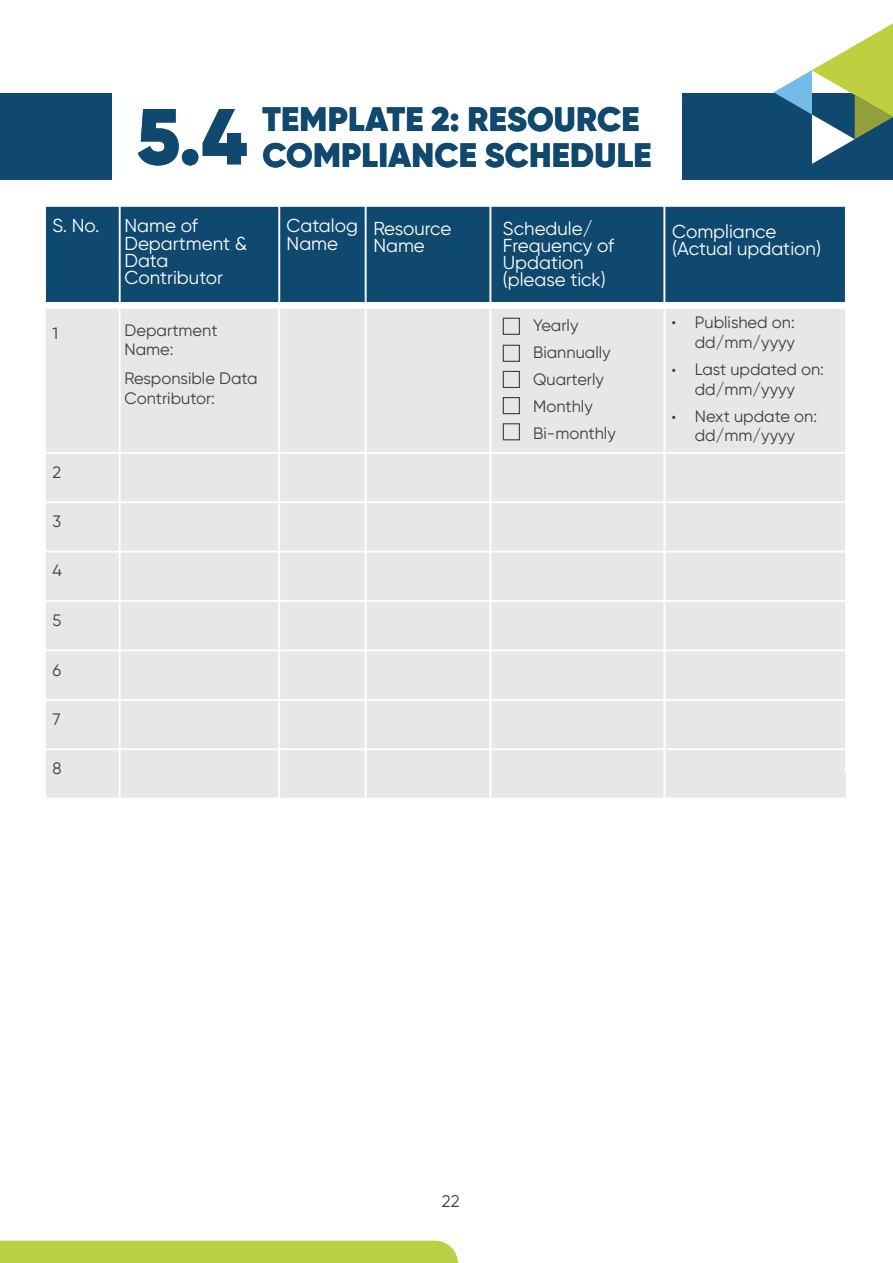
<style>
.page{position:relative;width:893px;height:1263px;background:#fff}
.page>*{position:absolute;margin:0;border:0;box-sizing:border-box;transform-origin:0 0}
.t1{font:900 79.05px "Gilroy";color:#10496f}
.t2{font:900 33.75px "Gilroy";letter-spacing:.01em;color:#10496f}
.t3{font:18.75px/17.2px "Gilroy";color:#fff}
.t4{font:16.8px "Gilroy";color:#3e3e3f}
.t5{font:16.5px/19.8px "Gilroy";color:#3e3e3f}
</style>
<div class="page">
<div style="left:45px;top:206px;width:67px;height:95px;background:#10496f"></div>
<div style="left:112px;top:206px;width:93px;height:95px;background:#10496f"></div>
<div style="left:205px;top:206px;width:139px;height:95px;background:#10496f"></div>
<div style="left:344px;top:206px;width:156px;height:95px;background:#10496f"></div>
<div style="left:500px;top:206px;width:189px;height:95px;background:#10496f"></div>
<div style="left:689px;top:206px;width:157px;height:95px;background:#10496f"></div>
<div style="left:45px;top:306px;width:67px;height:147px;background:#e8e7e6"></div>
<div style="left:112px;top:306px;width:93px;height:147px;background:#e8e7e6"></div>
<div style="left:205px;top:306px;width:139px;height:147px;background:#e8e7e6"></div>
<div style="left:344px;top:306px;width:156px;height:147px;background:#e8e7e6"></div>
<div style="left:500px;top:306px;width:189px;height:147px;background:#e8e7e6"></div>
<div style="left:689px;top:306px;width:157px;height:147px;background:#e8e7e6"></div>
<div style="left:45px;top:453px;width:67px;height:49px;background:#e8e7e6"></div>
<div style="left:112px;top:453px;width:93px;height:49px;background:#e8e7e6"></div>
<div style="left:205px;top:453px;width:139px;height:49px;background:#e8e7e6"></div>
<div style="left:344px;top:453px;width:156px;height:49px;background:#e8e7e6"></div>
<div style="left:500px;top:453px;width:189px;height:49px;background:#e8e7e6"></div>
<div style="left:689px;top:453px;width:157px;height:49px;background:#e8e7e6"></div>
<div style="left:45px;top:502px;width:67px;height:50px;background:#e8e7e6"></div>
<div style="left:112px;top:502px;width:93px;height:50px;background:#e8e7e6"></div>
<div style="left:205px;top:502px;width:139px;height:50px;background:#e8e7e6"></div>
<div style="left:344px;top:502px;width:156px;height:50px;background:#e8e7e6"></div>
<div style="left:500px;top:502px;width:189px;height:50px;background:#e8e7e6"></div>
<div style="left:689px;top:502px;width:157px;height:50px;background:#e8e7e6"></div>
<div style="left:45px;top:552px;width:67px;height:49px;background:#e8e7e6"></div>
<div style="left:112px;top:552px;width:93px;height:49px;background:#e8e7e6"></div>
<div style="left:205px;top:552px;width:139px;height:49px;background:#e8e7e6"></div>
<div style="left:344px;top:552px;width:156px;height:49px;background:#e8e7e6"></div>
<div style="left:500px;top:552px;width:189px;height:49px;background:#e8e7e6"></div>
<div style="left:689px;top:552px;width:157px;height:49px;background:#e8e7e6"></div>
<div style="left:45px;top:601px;width:67px;height:49px;background:#e8e7e6"></div>
<div style="left:112px;top:601px;width:93px;height:49px;background:#e8e7e6"></div>
<div style="left:205px;top:601px;width:139px;height:49px;background:#e8e7e6"></div>
<div style="left:344px;top:601px;width:156px;height:49px;background:#e8e7e6"></div>
<div style="left:500px;top:601px;width:189px;height:49px;background:#e8e7e6"></div>
<div style="left:689px;top:601px;width:157px;height:49px;background:#e8e7e6"></div>
<div style="left:45px;top:650px;width:67px;height:50px;background:#e8e7e6"></div>
<div style="left:112px;top:650px;width:93px;height:50px;background:#e8e7e6"></div>
<div style="left:205px;top:650px;width:139px;height:50px;background:#e8e7e6"></div>
<div style="left:344px;top:650px;width:156px;height:50px;background:#e8e7e6"></div>
<div style="left:500px;top:650px;width:189px;height:50px;background:#e8e7e6"></div>
<div style="left:689px;top:650px;width:157px;height:50px;background:#e8e7e6"></div>
<div style="left:45px;top:700px;width:67px;height:49px;background:#e8e7e6"></div>
<div style="left:112px;top:700px;width:93px;height:49px;background:#e8e7e6"></div>
<div style="left:205px;top:700px;width:139px;height:49px;background:#e8e7e6"></div>
<div style="left:344px;top:700px;width:156px;height:49px;background:#e8e7e6"></div>
<div style="left:500px;top:700px;width:189px;height:49px;background:#e8e7e6"></div>
<div style="left:689px;top:700px;width:157px;height:49px;background:#e8e7e6"></div>
<div style="left:45px;top:749px;width:67px;height:50px;background:#e8e7e6"></div>
<div style="left:112px;top:749px;width:93px;height:50px;background:#e8e7e6"></div>
<div style="left:205px;top:749px;width:139px;height:50px;background:#e8e7e6"></div>
<div style="left:344px;top:749px;width:156px;height:50px;background:#e8e7e6"></div>
<div style="left:500px;top:749px;width:189px;height:50px;background:#e8e7e6"></div>
<div style="left:689px;top:749px;width:157px;height:50px;background:#e8e7e6"></div>
<hr style="left:119px;top:206px;width:2px;height:594px;background:#fff">
<hr style="left:278px;top:206px;width:2px;height:594px;background:#fff">
<hr style="left:365px;top:206px;width:2px;height:594px;background:#fff">
<hr style="left:489px;top:206px;width:2px;height:594px;background:#fff">
<hr style="left:663px;top:206px;width:2px;height:594px;background:#fff">
<div style="left:44px;top:303px;width:803px;height:6px;background:#fff"></div>
<hr style="left:44px;top:452px;width:803px;height:2px;background:#fff">
<hr style="left:44px;top:501px;width:803px;height:2px;background:#fff">
<hr style="left:44px;top:551px;width:803px;height:1px;background:#fff">
<hr style="left:44px;top:600px;width:803px;height:2px;background:#fff">
<hr style="left:44px;top:649px;width:803px;height:2px;background:#fff">
<hr style="left:44px;top:699px;width:803px;height:2px;background:#fff">
<hr style="left:44px;top:748px;width:803px;height:2px;background:#fff">
<hr style="left:44px;top:206px;width:2px;height:594px;background:#fff">
<hr style="left:845px;top:205px;width:2px;height:568px;background:#fff">
<hr style="left:44px;top:205px;width:803px;height:2px;background:#fff">
<hr style="left:44px;top:798px;width:803px;height:1px;background:#fff">
<div style="left:503px;top:318px;width:17px;height:17px;border:1px solid #3e3e3f"></div>
<div style="left:503px;top:345px;width:17px;height:17px;border:1px solid #3e3e3f"></div>
<div style="left:503px;top:371px;width:17px;height:17px;border:1px solid #3e3e3f"></div>
<div style="left:503px;top:397px;width:17px;height:17px;border:1px solid #3e3e3f"></div>
<div style="left:503px;top:423px;width:17px;height:17px;border:1px solid #3e3e3f"></div>
<div style="left:0;top:1241px;width:458px;height:22px;background:#bbcf42"></div>
<div style="left:0;top:94px;width:112px;height:86px;background:#10496f"></div>
<div style="left:683px;top:94px;width:210px;height:86px;background:#10496f"></div>
<svg style="left:774px;top:23px;width:119px;height:141px"></svg>
<p class="t3" style="left:52px;top:217px;width:49px">S. No.</p>
<p class="t5" style="left:52px;top:323px;width:7px">1</p>
<p class="t5" style="left:52px;top:462px;width:10px">2</p>
<p class="t5" style="left:52px;top:511px;width:10px">3</p>
<p class="t5" style="left:52px;top:560px;width:11px">4</p>
<p class="t5" style="left:52px;top:610px;width:10px">5</p>
<p class="t5" style="left:52px;top:660px;width:10px">6</p>
<p class="t5" style="left:52px;top:709px;width:10px">7</p>
<p class="t5" style="left:52px;top:758px;width:11px">8</p>
<h1 class="t1" style="left:137px;top:86px;width:112px">5.4</h1>
<h2 class="t2" style="left:262px;top:98px;width:378px">TEMPLATE 2: RESOURCE</h2>
<h2 class="t2" style="left:262px;top:133px;width:391px">COMPLIANCE SCHEDULE</h2>
<p class="t3" style="left:124px;top:217px;width:124px">Name of<br>Department &amp;<br>Data<br>Contributor</p>
<p class="t5" style="left:124px;top:320px;width:95px">Department<br>Name:</p>
<p class="t5" style="left:124px;top:368px;width:135px">Responsible Data<br>Contributor:</p>
<p class="t3" style="left:287px;top:217px;width:73px">Catalog<br>Name</p>
<p class="t3" style="left:373px;top:219px;width:80px">Resource<br>Name</p>
<p class="t3" style="left:503px;top:219px;width:113px">Schedule/<br>Frequency of<br>Updation (please tick)</p>
<p class="t3" style="left:672px;top:222px;width:150px">Compliance (Actual updation)</p>
<p class="t5" style="left:695px;top:312px;width:102px">Published on: dd/mm/yyyy</p>
<p class="t5" style="left:695px;top:359px;width:131px">Last updated on: dd/mm/yyyy</p>
<p class="t5" style="left:695px;top:406px;width:124px">Next update on: dd/mm/yyyy</p>
<p class="t5" style="left:533px;top:312px;width:84px;line-height:27px">Yearly<br>Biannually<br>Quarterly<br>Monthly<br>Bi-monthly</p>
<p class="t4" style="left:442px;top:1191px;width:19px">22</p>
</div>
